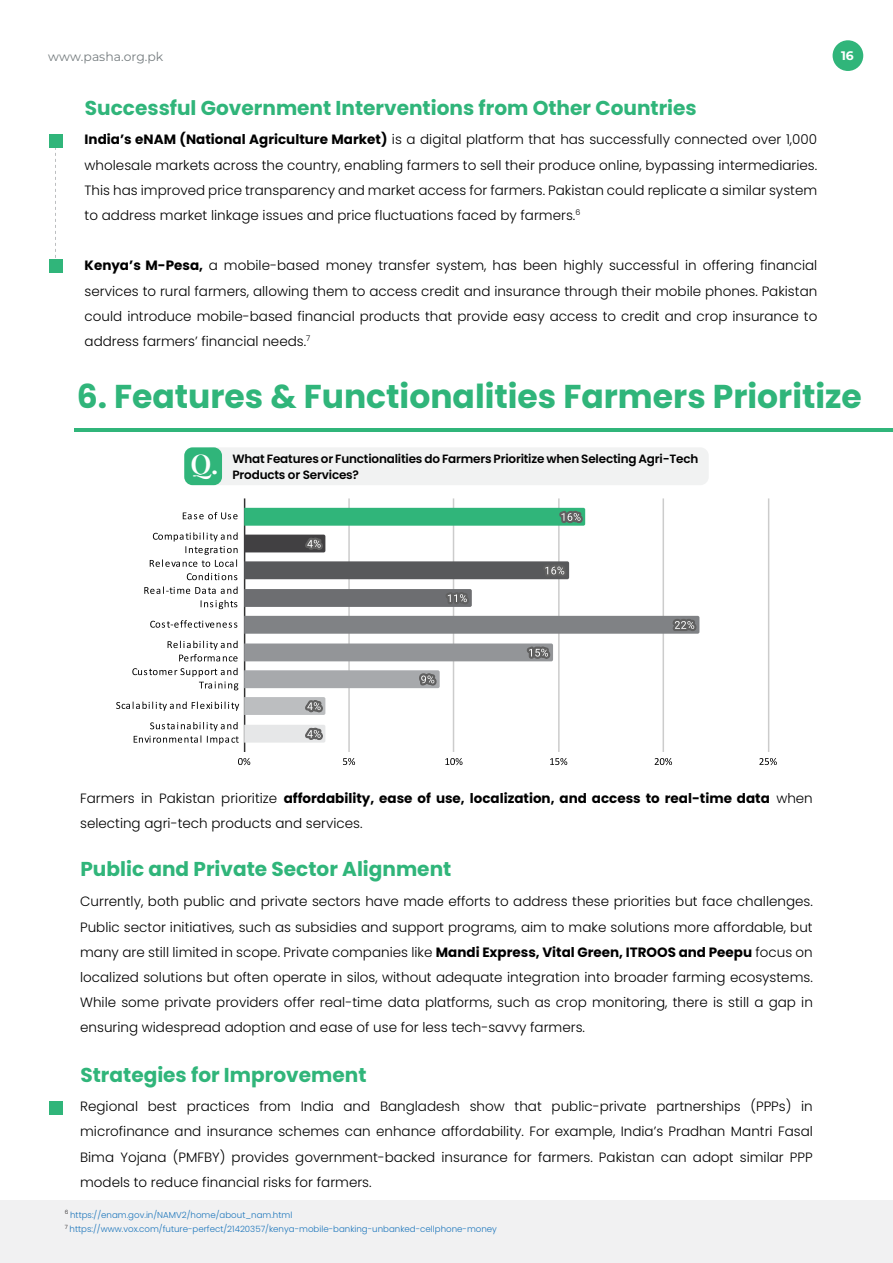
<style>
.page{position:relative;width:893px;height:1263px;background:#fff}
.page>*{position:absolute;margin:0;border:0;box-sizing:border-box;transform-origin:0 0}
.t1{font:700 33px "Poppins";color:#30b57a}
.t2{font:600 27.15px "Playfair Display";color:#fff}
.t3{font:700 20.1px "Poppins";color:#30b57a}
.t4{font:300 13.5px/25.2px "Poppins";color:#000;text-align:justify}
.t5{font:12.45px "Montserrat";color:#757c7f}
.t6{font:700 12.45px "Montserrat";color:#fff}
.t7{font:600 12px "Poppins";letter-spacing:-.015em;color:#000}
.t8{font:300 8.7px/14.2px "Poppins";color:#1b75bb}
.s1{font-weight:700}
</style>
<div class="page">
<div style="left:833px;top:40px;width:30px;height:31px;background:#30b57a;border-radius:50%"></div>
<hr style="left:75px;top:428px;width:818px;height:4px;background:#30b57a">
<svg style="left:55px;top:148px;width:1px;height:112px"></svg>
<div style="left:49px;top:134px;width:13px;height:14px;background:#30b57a"></div>
<div style="left:49px;top:1101px;width:13px;height:14px;background:#30b57a"></div>
<div style="left:49px;top:260px;width:13px;height:13px;background:#30b57a"></div>
<div style="left:0;top:1201px;width:893px;height:62px;background:#f1f1f2"></div>
<div style="left:203px;top:447px;width:506px;height:38px;background:#f1f2f2;border-radius:8px"></div>
<div style="left:184px;top:447px;width:38px;height:38px;background:#30b57a;border-radius:8px"></div>
<hr style="left:244px;top:498px;width:1px;height:254px;background:#333">
<hr style="left:348px;top:498px;width:2px;height:254px;background:#ccc">
<hr style="left:453px;top:498px;width:1px;height:254px;background:#ccc">
<hr style="left:558px;top:498px;width:2px;height:254px;background:#ccc">
<hr style="left:662px;top:498px;width:2px;height:254px;background:#ccc">
<hr style="left:768px;top:498px;width:1px;height:254px;background:#ccc">
<svg style="left:244px;top:507px;width:342px;height:47px"></svg>
<svg style="left:244px;top:560px;width:326px;height:22px;background:#78797b"></svg>
<svg style="left:244px;top:588px;width:228px;height:20px;background:#7c7d80"></svg>
<svg style="left:244px;top:615px;width:456px;height:20px;background:#8d8e91"></svg>
<svg style="left:183px;top:512px;width:55px;height:7px"></svg>
<svg style="left:150px;top:532px;width:88px;height:35px"></svg>
<svg style="left:187px;top:573px;width:50px;height:7px"></svg>
<svg style="left:144px;top:586px;width:94px;height:8px"></svg>
<svg style="left:201px;top:600px;width:36px;height:9px"></svg>
<svg style="left:150px;top:620px;width:87px;height:8px"></svg>
<svg style="left:116px;top:641px;width:437px;height:103px"></svg>
<svg style="left:238px;top:758px;width:12px;height:7px"></svg>
<svg style="left:343px;top:758px;width:12px;height:7px"></svg>
<svg style="left:445px;top:758px;width:17px;height:7px"></svg>
<svg style="left:550px;top:758px;width:17px;height:7px"></svg>
<svg style="left:655px;top:758px;width:17px;height:7px"></svg>
<svg style="left:759px;top:758px;width:18px;height:7px"></svg>
<p class="t5" style="left:48px;top:48px;width:117px">www.pasha.org.pk</p>
<p class="t6" style="left:841px;top:47px;width:14px">16</p>
<h3 class="t3" style="left:85px;top:97px;width:613px">Successful Government Interventions from Other Countries</h3>
<p class="t4" style="left:85px;top:127px;width:734px"><span class="s1">India’s eNAM (National Agriculture Market)</span> is a digital platform that has successfully connected over 1,000 wholesale markets across the country, enabling farmers to sell their produce online, bypassing intermediaries.<br>This has improved price transparency and market access for farmers. Pakistan could replicate a similar system to address market linkage issues and price fluctuations faced by farmers.<sup>6</sup></p>
<p class="t4" style="left:85px;top:253px;width:734px"><span class="s1">Kenya’s M-Pesa,</span> a mobile-based money transfer system, has been highly successful in offering financial services to rural farmers, allowing them to access credit and insurance through their mobile phones. Pakistan could introduce mobile-based financial products that provide easy access to credit and crop insurance to address farmers’ financial needs.<sup>7</sup></p>
<h1 class="t1" style="left:77px;top:377px;width:787px">6. Features &amp; Functionalities Farmers Prioritize</h1>
<h2 class="t2" style="left:191px;top:442px;width:29px">Q.</h2>
<p class="t7" style="left:232px;top:451px;width:468px">What Features or Functionalities do Farmers Prioritize when Selecting Agri-Tech</p>
<p class="t7" style="left:232px;top:468px;width:128px">Products or Services?</p>
<p class="t4" style="left:80px;top:785px;width:734px">Farmers in Pakistan prioritize <span class="s1">affordability, ease of use, localization, and access to real-time data</span> when selecting agri-tech products and services.</p>
<h3 class="t3" style="left:80px;top:857px;width:372px">Public and Private Sector Alignment</h3>
<p class="t4" style="left:80px;top:889px;width:734px">Currently, both public and private sectors have made efforts to address these priorities but face challenges.<br>Public sector initiatives, such as subsidies and support programs, aim to make solutions more affordable, but many are still limited in scope. Private companies like <span class="s1">Mandi Express, Vital Green, ITROOS and Peepu</span> focus on localized solutions but often operate in silos, without adequate integration into broader farming ecosystems.<br>While some private providers offer real-time data platforms, such as crop monitoring, there is still a gap in ensuring widespread adoption and ease of use for less tech-savvy farmers.</p>
<h3 class="t3" style="left:80px;top:1063px;width:287px">Strategies for Improvement</h3>
<p class="t4" style="left:80px;top:1094px;width:734px">Regional best practices from India and Bangladesh show that public-private partnerships (PPPs) in microfinance and insurance schemes can enhance affordability. For example, India’s Pradhan Mantri Fasal Bima Yojana (PMFBY) provides government-backed insurance for farmers. Pakistan can adopt similar PPP models to reduce financial risks for farmers.</p>
<p class="t8" style="left:65px;top:1207px;width:434px"><sup>6</sup> https://enam.gov.in/NAMV2/home/about_nam.html<br><sup>7</sup> https://www.vox.com/future-perfect/21420357/kenya-mobile-banking-unbanked-cellphone-money</p>
</div>
